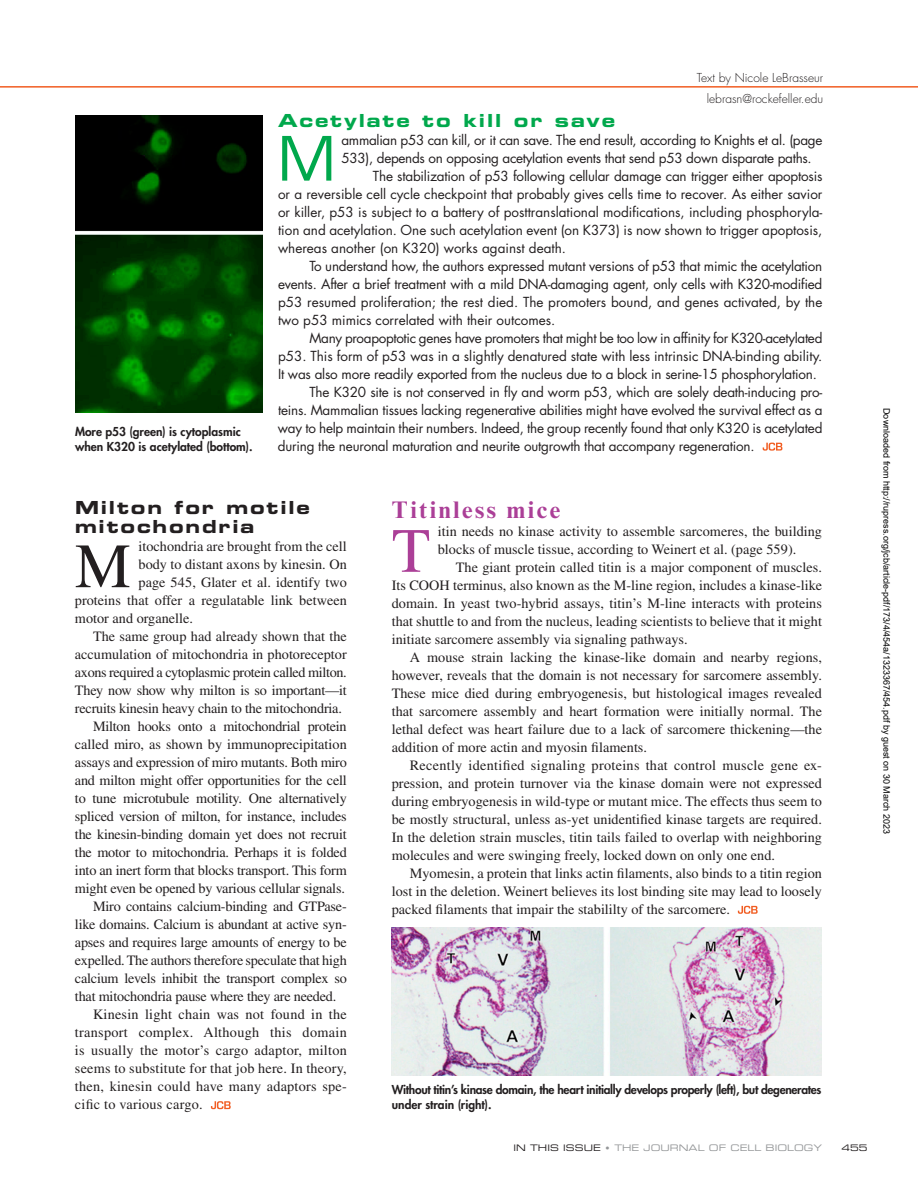
<style>
.page{position:relative;width:918px;height:1188px;background:#fff}
.page>*{position:absolute;margin:0;border:0;box-sizing:border-box;transform-origin:0 0}
.t1{font:63px "Times LT Std";color:#ab3f97}
.t2{font:63px "Times LT Std";color:#231f20}
.t3{font:59.55px "Eurostile LT Std";color:#00a84c}
.t4{font:700 24px "Times New Roman MT Std";letter-spacing:.1em;color:#ab3f97}
.t5{font:18px/19.5px "Eurostile LT Std Bold Ex 2";letter-spacing:.1em;color:#231f20}
.t6{font:18px "Eurostile LT Std Bold Ex 2";letter-spacing:.1em;color:#00a84c}
.t7{font:14.25px/18px "Times LT Std";letter-spacing:-.01em;color:#231f20;text-align:justify}
.t8{font:14.25px "Times LT Std";letter-spacing:.015em;color:#231f20}
.t9{font:14.25px "Times LT Std";letter-spacing:.02em;color:#231f20}
.t10{font:13.5px "Futura Std";letter-spacing:-.015em;color:#231f20}
.t11{font:800 12px/15px "Futura Std";letter-spacing:-.025em;color:#231f20}
.t12{font:800 12px/15px "Futura Std";color:#231f20}
.t13{font:300 12px/21px "Futura Std";color:#231f20;text-align:right}
.t14{font:9px "Arial";color:#000}
.t15{font:9px "Eurostile LT Std Ex 2";color:#949698}
.t16{font:9px "Eurostile LT Std Ex 2";color:#231f20}
.s1{color:#231f20}
.s2{font-size:8.25px}
</style>
<div class="page">
<hr style="left:0;top:86px;width:918px;height:2px;background:#f15d22">
<svg style="left:763px;top:443px;width:19px;height:8px"></svg>
<svg style="left:738px;top:906px;width:20px;height:8px"></svg>
<svg style="left:211px;top:1101px;width:20px;height:8px"></svg>
<img style="left:75px;top:115px;width:188px;height:298px">
<img style="left:392px;top:928px;width:429px;height:147px">
<p class="t12" style="left:75px;top:425px;width:179px">More p53 (green) is cytoplasmic when K320 is acetylated (bottom).</p>
<p class="t13" style="left:697px;top:68px;width:128px">Text by Nicole LeBrasseur lebrasn@rockefeller.edu</p>
<p class="t6" style="left:278px;top:112px;width:339px">Acetylate to kill or save</p>
<h2 class="t3" style="left:278px;top:131px;width:59px">M</h2>
<p class="t10" style="left:341px;top:133px;width:482px">ammalian p53 can kill, or it can save. The end result, according to Knights et al. (page</p>
<p class="t10" style="left:341px;top:151px;width:472px">533), depends on opposing acetylation events that send p53 down disparate paths.</p>
<p class="t10" style="left:373px;top:169px;width:451px">The stabilization of p53 following cellular damage can trigger either apoptosis</p>
<p class="t10" style="left:278px;top:187px;width:546px">or a reversible cell cycle checkpoint that probably gives cells time to recover. As either savior</p>
<p class="t10" style="left:278px;top:205px;width:546px">or killer, p53 is subject to a battery of posttranslational modifications, including phosphoryla-</p>
<p class="t10" style="left:278px;top:223px;width:546px">tion and acetylation. One such acetylation event (on K373) is now shown to trigger apoptosis,</p>
<p class="t10" style="left:278px;top:241px;width:290px">whereas another (on K320) works against death.</p>
<p class="t10" style="left:310px;top:259px;width:514px">To understand how, the authors expressed mutant versions of p53 that mimic the acetylation</p>
<p class="t10" style="left:278px;top:277px;width:546px">events. After a brief treatment with a mild DNA-damaging agent, only cells with K320-modified</p>
<p class="t10" style="left:278px;top:295px;width:546px">p53 resumed proliferation; the rest died. The promoters bound, and genes activated, by the</p>
<p class="t10" style="left:278px;top:313px;width:279px">two p53 mimics correlated with their outcomes.</p>
<p class="t10" style="left:310px;top:331px;width:514px">Many proapoptotic genes have promoters that might be too low in affinity for K320-acetylated</p>
<p class="t10" style="left:278px;top:349px;width:546px">p53. This form of p53 was in a slightly denatured state with less intrinsic DNA-binding ability.</p>
<p class="t10" style="left:278px;top:367px;width:540px">It was also more readily exported from the nucleus due to a block in serine-15 phosphorylation.</p>
<p class="t10" style="left:310px;top:385px;width:514px">The K320 site is not conserved in fly and worm p53, which are solely death-inducing pro-</p>
<p class="t10" style="left:278px;top:403px;width:546px">teins. Mammalian tissues lacking regenerative abilities might have evolved the survival effect as a</p>
<p class="t10" style="left:278px;top:421px;width:546px">way to help maintain their numbers. Indeed, the group recently found that only K320 is acetylated</p>
<p class="t10" style="left:278px;top:439px;width:478px">during the neuronal maturation and neurite outgrowth that accompany regeneration.</p>
<p class="t5" style="left:75px;top:498px;width:236px">Milton for motile mitochondria</p>
<h1 class="t2" style="left:75px;top:542px;width:58px">M</h1>
<p class="t7" style="left:139px;top:539px;width:210px">itochondria are brought from the cell</p>
<p class="t7" style="left:139px;top:557px;width:210px">body to distant axons by kinesin. On</p>
<p class="t7" style="left:139px;top:575px;width:210px">page 545, Glater et al. identify two</p>
<p class="t7" style="left:75px;top:593px;width:273px">proteins that offer a regulatable link between</p>
<p class="t7" style="left:75px;top:611px;width:120px">motor and organelle.</p>
<p class="t7" style="left:93px;top:629px;width:255px">The same group had already shown that the</p>
<p class="t7" style="left:75px;top:647px;width:273px">accumulation of mitochondria in photoreceptor</p>
<p class="t7" style="left:75px;top:665px;width:273px">axons required a cytoplasmic protein called milton.</p>
<p class="t7" style="left:75px;top:683px;width:273px">They now show why milton is so important—it</p>
<p class="t7" style="left:75px;top:701px;width:268px">recruits kinesin heavy chain to the mitochondria.</p>
<p class="t7" style="left:93px;top:719px;width:255px">Milton hooks onto a mitochondrial protein</p>
<p class="t7" style="left:75px;top:737px;width:273px">called miro, as shown by immunoprecipitation</p>
<p class="t7" style="left:75px;top:755px;width:273px">assays and expression of miro mutants. Both miro</p>
<p class="t7" style="left:75px;top:773px;width:273px">and milton might offer opportunities for the cell</p>
<p class="t7" style="left:75px;top:791px;width:273px">to tune microtubule motility. One alternatively</p>
<p class="t7" style="left:75px;top:809px;width:273px">spliced version of milton, for instance, includes</p>
<p class="t7" style="left:75px;top:827px;width:273px">the kinesin-binding domain yet does not recruit</p>
<p class="t7" style="left:75px;top:845px;width:273px">the motor to mitochondria. Perhaps it is folded</p>
<p class="t7" style="left:75px;top:863px;width:273px">into an inert form that blocks transport. This form</p>
<p class="t7" style="left:75px;top:881px;width:271px">might even be opened by various cellular signals.</p>
<p class="t7" style="left:93px;top:899px;width:255px">Miro contains calcium-binding and GTPase-</p>
<p class="t7" style="left:75px;top:917px;width:273px">like domains. Calcium is abundant at active syn-</p>
<p class="t7" style="left:75px;top:935px;width:273px">apses and requires large amounts of energy to be</p>
<p class="t7" style="left:75px;top:953px;width:273px">expelled. The authors therefore speculate that high</p>
<p class="t7" style="left:75px;top:971px;width:273px">calcium levels inhibit the transport complex so</p>
<p class="t7" style="left:75px;top:989px;width:263px">that mitochondria pause where they are needed.</p>
<p class="t8" style="left:93px;top:1009px;width:255px">Kinesin light chain was not found in the</p>
<p class="t9" style="left:75px;top:1027px;width:273px">transport complex. Although this domain</p>
<p class="t8" style="left:75px;top:1045px;width:273px">is usually the motor’s cargo adaptor, milton</p>
<p class="t8" style="left:75px;top:1063px;width:273px">seems to substitute for that job here. In theory,</p>
<p class="t8" style="left:75px;top:1081px;width:273px">then, kinesin could have many adaptors spe-</p>
<p class="t8" style="left:75px;top:1099px;width:129px">cific to various cargo.</p>
<h3 class="t4" style="left:392px;top:501px;width:170px">Titinless mice</h3>
<h1 class="t1" style="left:392px;top:527px;width:40px">T</h1>
<p class="t7" style="left:438px;top:524px;width:386px">itin needs no kinase activity to assemble sarcomeres, the building blocks of muscle tissue, according to Weinert et al. (page 559).</p>
<p class="t7" style="left:392px;top:560px;width:432px;text-indent:64px">The giant protein called titin is a major component of muscles.<br>Its COOH terminus, also known as the M-line region, includes a kinase-like domain. In yeast two-hybrid assays, titin’s M-line interacts with proteins that shuttle to and from the nucleus, leading scientists to believe that it might initiate sarcomere assembly via signaling pathways.</p>
<p class="t7" style="left:392px;top:650px;width:432px;text-indent:18px">A mouse strain lacking the kinase-like domain and nearby regions, however, reveals that the domain is not necessary for sarcomere assembly.<br>These mice died during embryogenesis, but histological images revealed that sarcomere assembly and heart formation were initially normal. The lethal defect was heart failure due to a lack of sarcomere thickening—the addition of more actin and myosin filaments.</p>
<p class="t7" style="left:392px;top:758px;width:432px;text-indent:18px">Recently identified signaling proteins that control muscle gene ex&shy;pression, and protein turnover via the kinase domain were not expressed during embryogenesis in wild-type or mutant mice. The effects thus seem to be mostly structural, unless as-yet unidentified kinase targets are required.<br>In the deletion strain muscles, titin tails failed to overlap with neighboring molecules and were swinging freely, locked down on only one end.</p>
<p class="t7" style="left:392px;top:866px;width:432px;text-indent:18px">Myomesin, a protein that links actin filaments, also binds to a titin region lost in the deletion. Weinert believes its lost binding site may lead to loosely packed filaments that impair the stabililty of the sarcomere.</p>
<p class="t11" style="left:392px;top:1083px;width:431px">Without titin’s kinase domain, the heart initially develops properly (left), but degenerates under strain (right).</p>
<p class="t15" style="left:513px;top:1144px;width:310px"><span class="s1">IN THIS ISSUE</span> <span class="s2">•</span> THE JOURNAL OF CELL BIOLOGY</p>
<p class="t16" style="left:842px;top:1144px;width:28px">455</p>
<p class="t14" style="left:890px;top:408px;width:427px;rotate:90deg">Downloaded from http://rupress.org/jcb/article-pdf/173/4/454a/1323367/454.pdf by guest on 30 March 2023</p>
</div>
